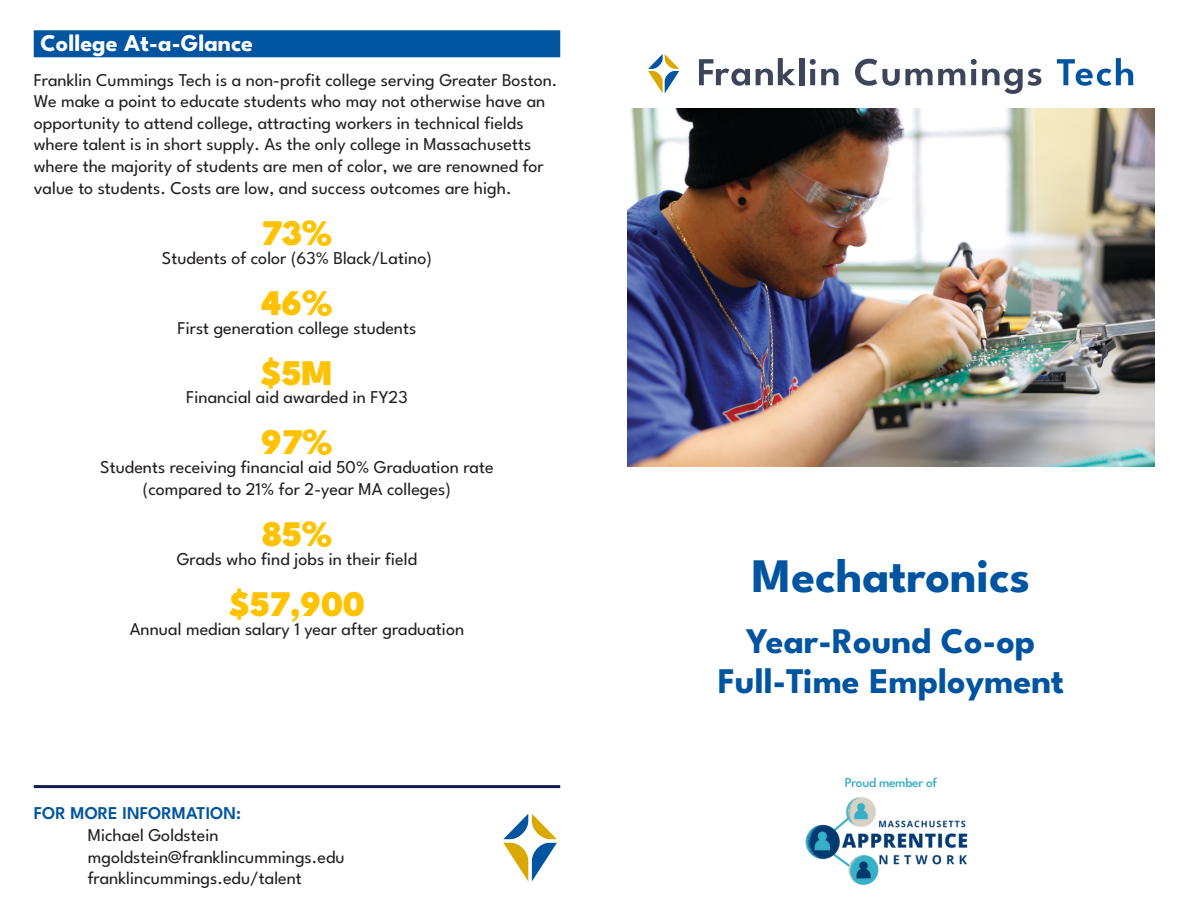
<style>
.page{position:relative;width:1188px;height:918px;background:#fff}
.page>*{position:absolute;margin:0;border:0;box-sizing:border-box;transform-origin:0 0}
.t1{font:700 48px "League Spartan";color:#0054a0}
.t2{font:700 36px/40.5px "League Spartan";color:#0054a0;text-align:center}
.t3{font:900 36px "League Spartan";color:#fec200}
.t4{font:700 24px "League Spartan";color:#fff}
.t5{font:18px/21.6px "League Spartan";color:#231f20}
.t6{font:600 18px "League Spartan";color:#0054a0}
.t7{font:500 13.5px "League Spartan";letter-spacing:-.025em;color:#38adc1}
</style>
<div class="page">
<hr style="left:34px;top:785px;width:526px;height:3px;background:#111c4e">
<img style="left:628px;top:108px;width:526px;height:359px">
<svg style="left:503px;top:814px;width:54px;height:67px"></svg>
<svg style="left:699px;top:59px;width:51px;height:27px"></svg>
<svg style="left:756px;top:58px;width:39px;height:27px"></svg>
<div style="left:799px;top:58px;width:5px;height:27px;background:#3d455b"></div>
<svg style="left:810px;top:59px;width:29px;height:26px"></svg>
<svg style="left:855px;top:59px;width:110px;height:27px"></svg>
<svg style="left:971px;top:59px;width:70px;height:35px"></svg>
<svg style="left:1057px;top:58px;width:76px;height:28px"></svg>
<svg style="left:648px;top:54px;width:31px;height:39px"></svg>
<div style="left:34px;top:30px;width:526px;height:27px;background:#0054a0"></div>
<img style="left:805px;top:797px;width:163px;height:89px">
<h3 class="t4" style="left:40px;top:25px;width:214px">College At-a-Glance</h3>
<p class="t5" style="left:34px;top:67px;width:525px">Franklin Cummings Tech is a non-profit college serving Greater Boston.<br>We make a point to educate students who may not otherwise have an opportunity to attend college, attracting workers in technical fields where talent is in short supply. As the only college in Massachusetts where the majority of students are men of color, we are renowned for value to students. Costs are low, and success outcomes are high.</p>
<h2 class="t3" style="left:262px;top:207px;width:72px">73%</h2>
<p class="t5" style="left:162px;top:245px;width:271px">Students of color (63% Black/Latino)</p>
<h2 class="t3" style="left:262px;top:276px;width:72px">46%</h2>
<p class="t5" style="left:178px;top:315px;width:240px">First generation college students</p>
<h2 class="t3" style="left:261px;top:346px;width:74px">$5M</h2>
<p class="t5" style="left:186px;top:385px;width:223px">Financial aid awarded in FY23</p>
<h2 class="t3" style="left:261px;top:416px;width:73px">97%</h2>
<p class="t5" style="left:100px;top:455px;width:395px;text-align:center">Students receiving financial aid 50% Graduation rate (compared to 21% for 2-year MA colleges)</p>
<h2 class="t3" style="left:262px;top:508px;width:72px">85%</h2>
<p class="t5" style="left:177px;top:547px;width:242px">Grads who find jobs in their field</p>
<h2 class="t3" style="left:229px;top:578px;width:137px">$57,900</h2>
<p class="t5" style="left:130px;top:617px;width:336px">Annual median salary 1 year after graduation</p>
<p class="t6" style="left:34px;top:800px;width:209px">FOR MORE INFORMATION:</p>
<p class="t5" style="left:88px;top:823px;width:258px">Michael Goldstein mgoldstein@franklincummings.edu franklincummings.edu/talent</p>
<h1 class="t1" style="left:752px;top:541px;width:280px">Mechatronics</h1>
<h2 class="t2" style="left:718px;top:617px;width:348px">Year-Round Co-op<br>Full-Time Employment</h2>
<p class="t7" style="left:845px;top:773px;width:94px">Proud member of</p>
</div>
